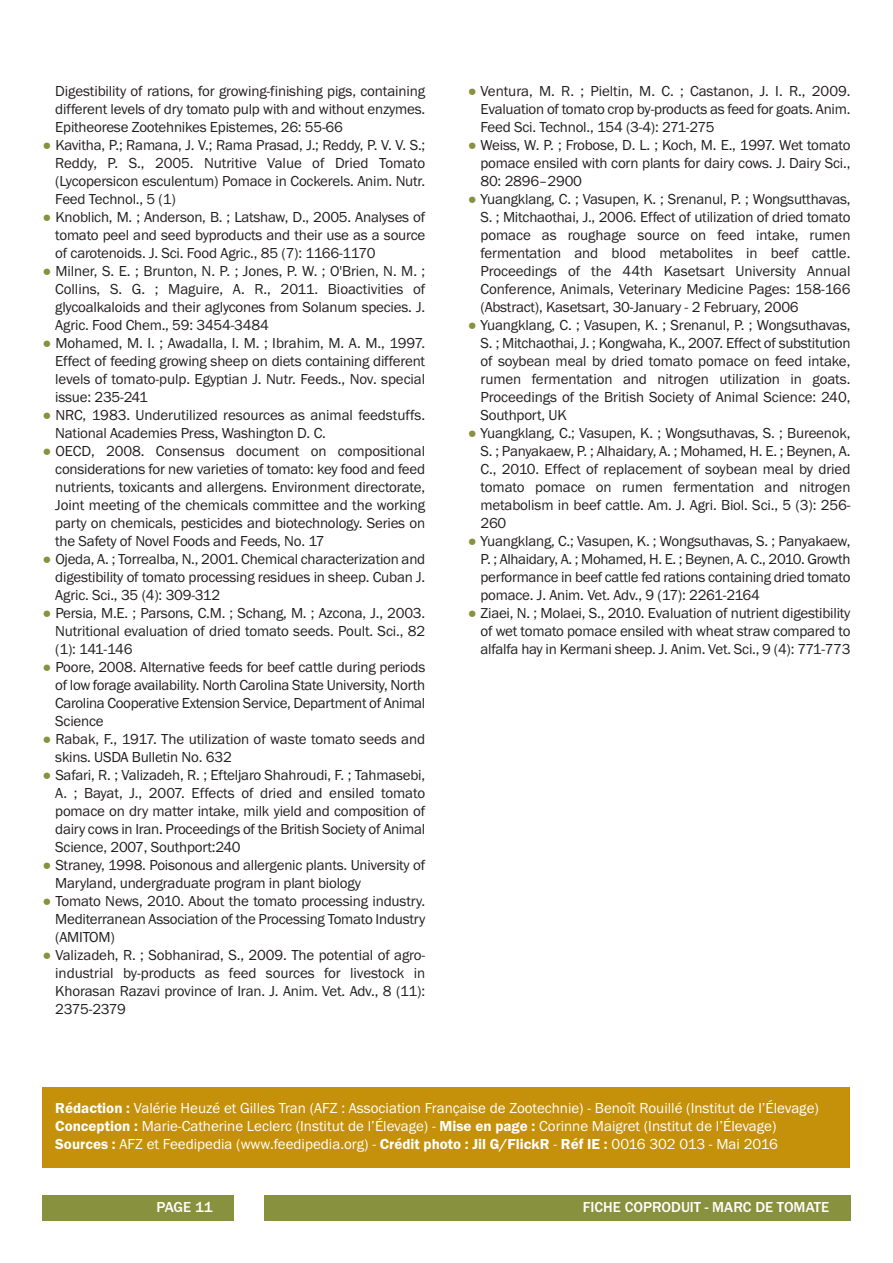
<style>
.page{position:relative;width:893px;height:1263px;background:#fff}
.page>*{position:absolute;margin:0;border:0;box-sizing:border-box;transform-origin:0 0}
.t1{font:15px/18px "Franklin Gothic";letter-spacing:-.015em;color:#231f20;text-align:justify}
.t2{font:15px/18px "Franklin Gothic";color:#fff}
.t3{font:500 15px "Franklin Gothic";color:#fff}
.s1{color:#88913d}
.s2{font-weight:600}
</style>
<div class="page">
<div style="left:43px;top:1087px;width:807px;height:81px;background:#c5910a"></div>
<div style="left:264px;top:1195px;width:586px;height:25px;background:#88913d"></div>
<div style="left:43px;top:1195px;width:191px;height:25px;background:#88913d"></div>
<p class="t1" style="left:55px;top:81px;width:371px">Digestibility of rations, for growing-finishing pigs, containing different levels of dry tomato pulp with and without enzymes.<br>Epitheorese Zootehnikes Epistemes, 26: 55-66</p>
<p class="t1" style="left:55px;top:135px;width:371px;text-indent:-13px"><span class="s1">●</span> Kavitha, P.; Ramana, J. V.; Rama Prasad, J.; Reddy, P. V. V. S.; Reddy, P. S., 2005. Nutritive Value of Dried Tomato (Lycopersicon esculentum) Pomace in Cockerels. Anim. Nutr.<br>Feed Technol., 5 (1)</p>
<p class="t1" style="left:55px;top:207px;width:371px;text-indent:-13px"><span class="s1">●</span> Knoblich, M. ; Anderson, B. ; Latshaw, D., 2005. Analyses of tomato peel and seed byproducts and their use as a source of carotenoids. J. Sci. Food Agric., 85 (7): 1166-1170</p>
<p class="t1" style="left:55px;top:261px;width:371px;text-indent:-13px"><span class="s1">●</span> Milner, S. E. ; Brunton, N. P. ; Jones, P. W. ; O'Brien, N. M. ; Collins, S. G. ; Maguire, A. R., 2011. Bioactivities of glycoalkaloids and their aglycones from Solanum species. J.<br>Agric. Food Chem., 59: 3454-3484</p>
<p class="t1" style="left:55px;top:333px;width:371px;text-indent:-13px"><span class="s1">●</span> Mohamed, M. I. ; Awadalla, I. M. ; Ibrahim, M. A. M., 1997.<br>Effect of feeding growing sheep on diets containing different levels of tomato-pulp. Egyptian J. Nutr. Feeds., Nov. special issue: 235-241</p>
<p class="t1" style="left:55px;top:405px;width:371px;text-indent:-13px"><span class="s1">●</span> NRC, 1983. Underutilized resources as animal feedstuffs.<br>National Academies Press, Washington D. C.</p>
<p class="t1" style="left:55px;top:441px;width:371px;text-indent:-13px"><span class="s1">●</span> OECD, 2008. Consensus document on compositional considerations for new varieties of tomato: key food and feed nutrients, toxicants and allergens. Environment directorate, Joint meeting of the chemicals committee and the working party on chemicals, pesticides and biotechnology. Series on the Safety of Novel Foods and Feeds, No. 17</p>
<p class="t1" style="left:55px;top:549px;width:371px;text-indent:-13px"><span class="s1">●</span> Ojeda, A. ; Torrealba, N., 2001. Chemical characterization and digestibility of tomato processing residues in sheep. Cuban J.<br>Agric. Sci., 35 (4): 309-312</p>
<p class="t1" style="left:55px;top:603px;width:371px;text-indent:-13px"><span class="s1">●</span> Persia, M.E. ; Parsons, C.M. ; Schang, M. ; Azcona, J., 2003.<br>Nutritional evaluation of dried tomato seeds. Poult. Sci., 82 (1): 141-146</p>
<p class="t1" style="left:55px;top:657px;width:371px;text-indent:-13px"><span class="s1">●</span> Poore, 2008. Alternative feeds for beef cattle during periods of low forage availability. North Carolina State University, North Carolina Cooperative Extension Service, Department of Animal Science</p>
<p class="t1" style="left:55px;top:729px;width:371px;text-indent:-13px"><span class="s1">●</span> Rabak, F., 1917. The utilization of waste tomato seeds and skins. USDA Bulletin No. 632</p>
<p class="t1" style="left:55px;top:765px;width:371px;text-indent:-13px"><span class="s1">●</span> Safari, R. ; Valizadeh, R. ; Efteljaro Shahroudi, F. ; Tahmasebi, A. ; Bayat, J., 2007. Effects of dried and ensiled tomato pomace on dry matter intake, milk yield and composition of dairy cows in Iran. Proceedings of the British Society of Animal Science, 2007, Southport:240</p>
<p class="t1" style="left:55px;top:855px;width:371px;text-indent:-13px"><span class="s1">●</span> Straney, 1998. Poisonous and allergenic plants. University of<br>Maryland, undergraduate program in plant biology</p>
<p class="t1" style="left:55px;top:891px;width:371px;text-indent:-13px"><span class="s1">●</span> Tomato News, 2010. About the tomato processing industry.<br>Mediterranean Association of the Processing Tomato Industry (AMITOM)</p>
<p class="t1" style="left:55px;top:945px;width:371px;text-indent:-13px"><span class="s1">●</span> Valizadeh, R. ; Sobhanirad, S., 2009. The potential of agro&shy;industrial by-products as feed sources for livestock in Khorasan Razavi province of Iran. J. Anim. Vet. Adv., 8 (11):<br>2375-2379</p>
<p class="t1" style="left:480px;top:81px;width:371px;text-indent:-13px"><span class="s1">●</span> Ventura, M. R. ; Pieltin, M. C. ; Castanon, J. I. R., 2009.<br>Evaluation of tomato crop by-products as feed for goats. Anim.<br>Feed Sci. Technol., 154 (3-4): 271-275</p>
<p class="t1" style="left:480px;top:135px;width:371px;text-indent:-13px"><span class="s1">●</span> Weiss, W. P. ; Frobose, D. L. ; Koch, M. E., 1997. Wet tomato pomace ensiled with corn plants for dairy cows. J. Dairy Sci., 80: 2896–2900</p>
<p class="t1" style="left:480px;top:189px;width:371px;text-indent:-13px"><span class="s1">●</span> Yuangklang, C. ; Vasupen, K. ; Srenanul, P. ; Wongsutthavas, S. ; Mitchaothai, J., 2006. Effect of utilization of dried tomato pomace as roughage source on feed intake, rumen fermentation and blood metabolites in beef cattle.<br>Proceedings of the 44th Kasetsart University Annual Conference, Animals, Veterinary Medicine Pages: 158-166 (Abstract), Kasetsart, 30-January - 2 February, 2006</p>
<p class="t1" style="left:480px;top:315px;width:371px;text-indent:-13px"><span class="s1">●</span> Yuangklang, C. ; Vasupen, K. ; Srenanul, P. ; Wongsuthavas, S. ; Mitchaothai, J. ; Kongwaha, K., 2007. Effect of substitution of soybean meal by dried tomato pomace on feed intake, rumen fermentation and nitrogen utilization in goats.<br>Proceedings of the British Society of Animal Science: 240, Southport, UK</p>
<p class="t1" style="left:480px;top:423px;width:371px;text-indent:-13px"><span class="s1">●</span> Yuangklang, C.; Vasupen, K. ; Wongsuthavas, S. ; Bureenok, S. ; Panyakaew, P. ; Alhaidary, A. ; Mohamed, H. E. ; Beynen, A.<br>C., 2010. Effect of replacement of soybean meal by dried tomato pomace on rumen fermentation and nitrogen metabolism in beef cattle. Am. J. Agri. Biol. Sci., 5 (3): 256- 260</p>
<p class="t1" style="left:480px;top:531px;width:371px;text-indent:-13px"><span class="s1">●</span> Yuangklang, C.; Vasupen, K. ; Wongsuthavas, S. ; Panyakaew, P. ; Alhaidary, A. ; Mohamed, H. E. ; Beynen, A. C., 2010. Growth performance in beef cattle fed rations containing dried tomato pomace. J. Anim. Vet. Adv., 9 (17): 2261-2164</p>
<p class="t1" style="left:480px;top:603px;width:371px;text-indent:-13px"><span class="s1">●</span> Ziaei, N. ; Molaei, S., 2010. Evaluation of nutrient digestibility of wet tomato pomace ensiled with wheat straw compared to alfalfa hay in Kermani sheep. J. Anim. Vet. Sci., 9 (4): 771-773</p>
<p class="t2" style="left:55px;top:1099px;width:765px"><span class="s2">Rédaction :</span> Valérie Heuzé et Gilles Tran (AFZ : Association Française de Zootechnie) - Benoît Rouillé (Institut de l’Élevage)<br><span class="s2">Conception :</span> Marie-Catherine Leclerc (Institut de l’Élevage) - <span class="s2">Mise en page :</span> Corinne Maigret (Institut de l’Élevage)<br><span class="s2">Sources :</span> AFZ et Feedipedia (www.feedipedia.org) - <span class="s2">Crédit photo : Jil G/FlickR</span> - <span class="s2">Réf IE :</span> 0016 302 013 - Mai 2016</p>
<p class="t3" style="left:157px;top:1197px;width:58px">PAGE 11</p>
<p class="t3" style="left:583px;top:1197px;width:248px">FICHE COPRODUIT - MARC DE TOMATE</p>
</div>
